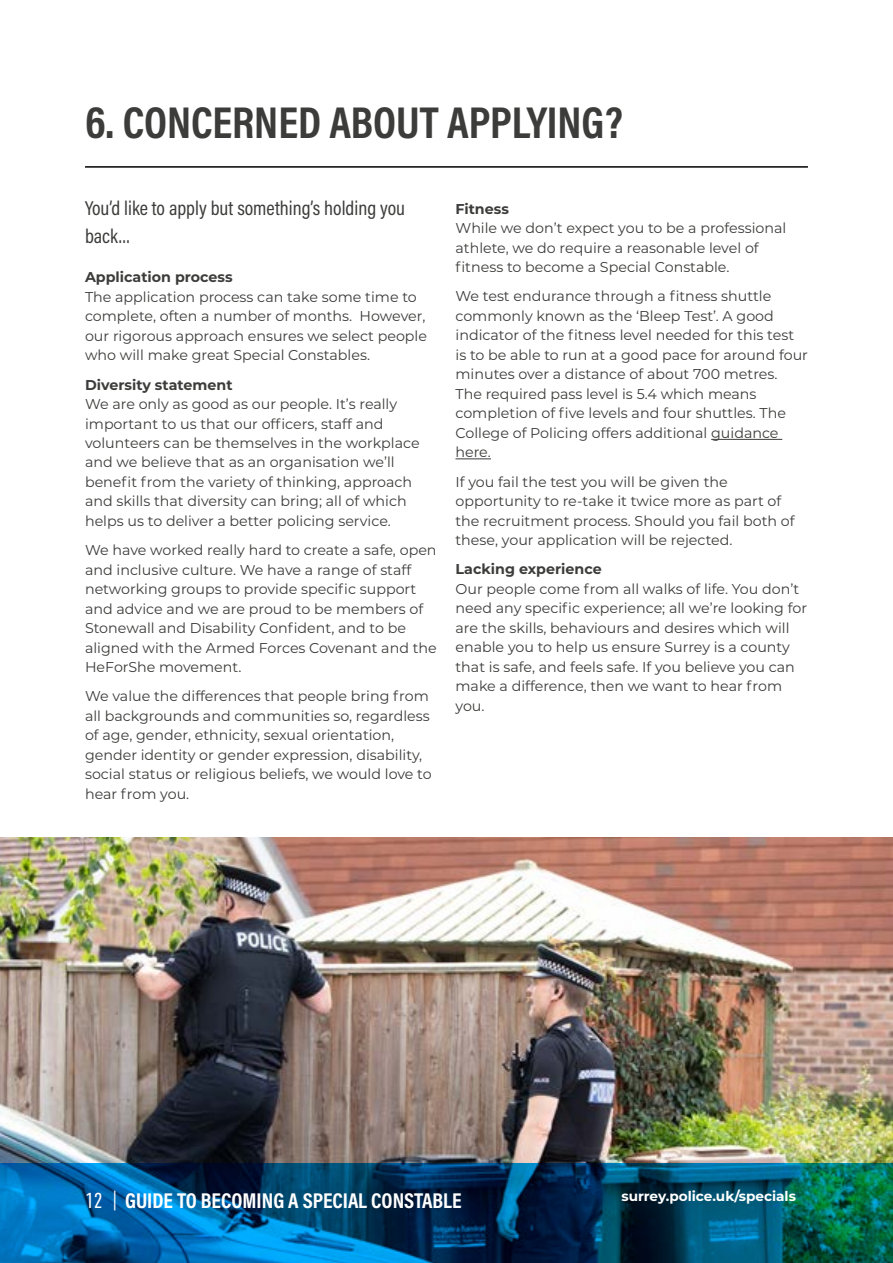
<style>
.page{position:relative;width:893px;height:1263px;background:#fff}
.page>*{position:absolute;margin:0;border:0;box-sizing:border-box;transform-origin:0 0}
.t1{font:700 45px "Acumin Pro Cond";letter-spacing:-.005em;color:#3c3c3b}
.t2{font:700 21.6px "Acumin Pro Cond";color:#fff}
.t3{font:20.25px/28.5px "Acumin Pro Cond";color:#3c3c3b}
.t4{font:14.25px/19.5px "Montserrat";color:#3c3c3b}
.t5{font:700 14.25px "Montserrat";color:#3c3c3b}
.t6{font:700 13.65px "Montserrat";color:#fff}
.s1{font-family:"DIN Condensed";font-weight:300}
</style>
<div class="page">
<img style="left:0;top:837px;width:893px;height:327px">
<hr style="left:711px;top:439px;width:71px;height:1px;background:#3c3c3b">
<hr style="left:455px;top:458px;width:36px;height:1px;background:#3c3c3b">
<hr style="left:85px;top:166px;width:723px;height:2px;background:#000">
<svg style="left:0;top:1164px;width:893px;height:99px;background:#004f76"></svg>
<h1 class="t1" style="left:85px;top:93px;width:539px">6. CONCERNED ABOUT APPLYING?</h1>
<h3 class="t3" style="left:85px;top:193px;width:322px">You’d like to apply but something’s holding you back…</h3>
<p class="t5" style="left:85px;top:267px;width:149px">Application process</p>
<p class="t4" style="left:85px;top:286px;width:343px">The application process can take some time to complete, often a number of months. However, our rigorous approach ensures we select people who will make great Special Constables.</p>
<p class="t5" style="left:85px;top:374px;width:149px">Diversity statement</p>
<p class="t4" style="left:85px;top:394px;width:336px">We are only as good as our people. It’s really important to us that our officers, staff and volunteers can be themselves in the workplace and we believe that as an organisation we’ll benefit from the variety of thinking, approach and skills that diversity can bring; all of which helps us to deliver a better policing service.</p>
<p class="t4" style="left:85px;top:540px;width:353px">We have worked really hard to create a safe, open and inclusive culture. We have a range of staff networking groups to provide specific support and advice and we are proud to be members of Stonewall and Disability Confident, and to be aligned with the Armed Forces Covenant and the HeForShe movement.</p>
<p class="t4" style="left:85px;top:686px;width:348px">We value the differences that people bring from all backgrounds and communities so, regardless of age, gender, ethnicity, sexual orientation, gender identity or gender expression, disability, social status or religious beliefs, we would love to hear from you.</p>
<p class="t5" style="left:455px;top:198px;width:55px">Fitness</p>
<p class="t4" style="left:455px;top:218px;width:332px">While we don’t expect you to be a professional athlete, we do require a reasonable level of fitness to become a Special Constable.</p>
<p class="t4" style="left:455px;top:286px;width:354px">We test endurance through a fitness shuttle commonly known as the ‘Bleep Test’. A good indicator of the fitness level needed for this test is to be able to run at a good pace for around four minutes over a distance of about 700 metres.<br>The required pass level is 5.4 which means completion of five levels and four shuttles. The College of Policing offers additional guidance here.</p>
<p class="t4" style="left:455px;top:471px;width:341px">If you fail the test you will be given the opportunity to re-take it twice more as part of the recruitment process. Should you fail both of these, your application will be rejected.</p>
<p class="t5" style="left:455px;top:559px;width:148px">Lacking experience</p>
<p class="t4" style="left:455px;top:579px;width:353px">Our people come from all walks of life. You don’t need any specific experience; all we’re looking for are the skills, behaviours and desires which will enable you to help us ensure Surrey is a county that is safe, and feels safe. If you believe you can make a difference, then we want to hear from you.</p>
<h2 class="t2" style="left:85px;top:1186px;width:378px"><span class="s1">12 |</span> GUIDE TO BECOMING A SPECIAL CONSTABLE</h2>
<p class="t6" style="left:621px;top:1186px;width:176px">surrey.police.uk/specials</p>
</div>
